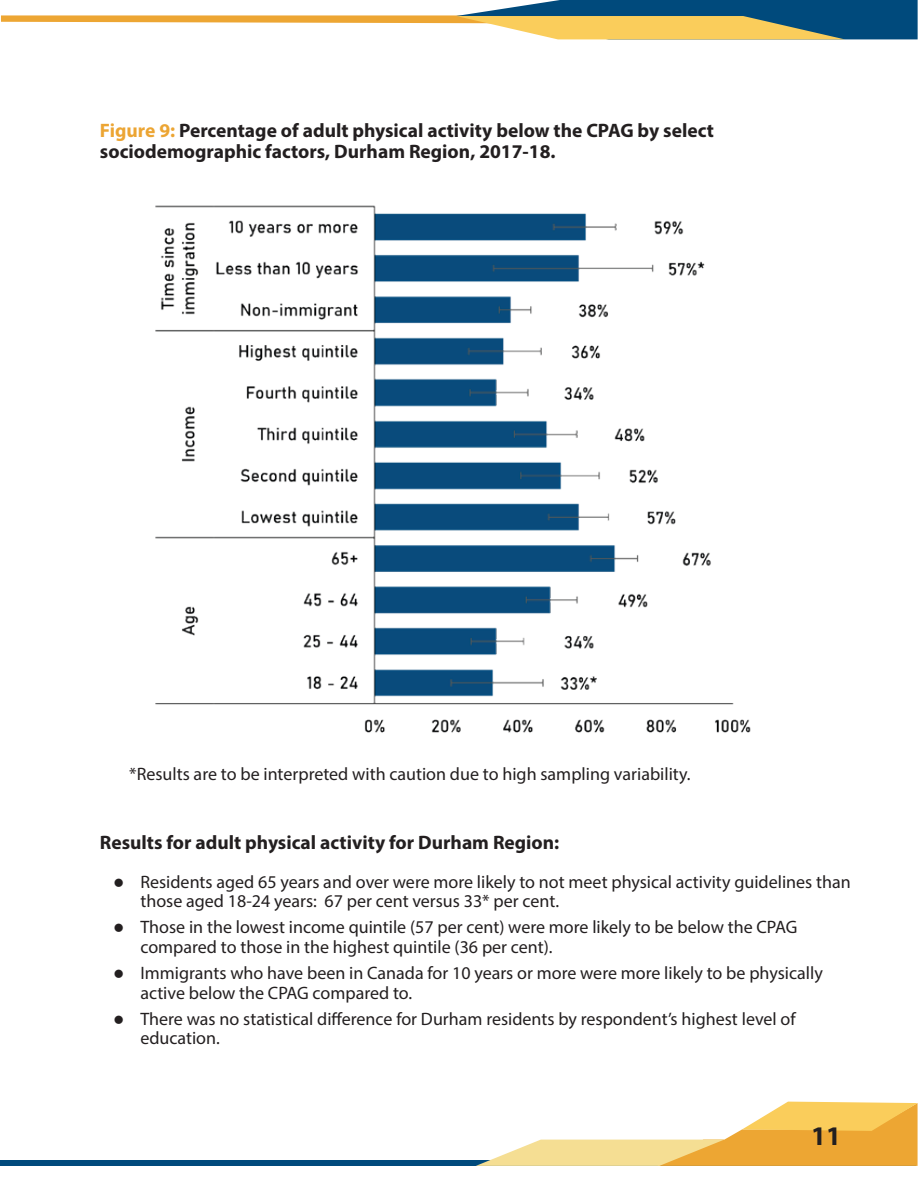
<style>
.page{position:relative;width:918px;height:1188px;background:#fff}
.page>*{position:absolute;margin:0;border:0;box-sizing:border-box;transform-origin:0 0}
.page_numbers_black{font:700 27px "Myriad Pro";color:#231f20}
.Figure_Title{font:700 19.5px/21px "Myriad Pro";color:#231f20}
.Text_Bold{font:700 19.5px "Myriad Pro";color:#231f20}
.Text{font:18px/19.5px "Myriad Pro";color:#231f20}
.s1{color:#eca533}
</style>
<div class="page">
<div style="left:0;top:1160px;width:916px;height:6px;background:#004a7c"></div>
<svg style="left:476px;top:1102px;width:442px;height:64px"></svg>
<svg style="left:1px;top:0;width:917px;height:39px"></svg>
<img style="left:155px;top:205px;width:596px;height:528px">
<p class="Figure_Title" style="left:100px;top:119px;width:616px"><span class="s1">Figure 9:</span> Percentage of adult physical activity below the CPAG by select sociodemographic factors, Durham Region, 2017-18.</p>
<p class="Text" style="left:129px;top:764px;width:563px">*Results are to be interpreted with caution due to high sampling variability.</p>
<p class="Text_Bold" style="left:100px;top:829px;width:461px">Results for adult physical activity for Durham Region:</p>
<p class="Text" style="left:140px;top:872px;width:712px">Residents aged 65 years and over were more likely to not meet physical activity guidelines than those aged 18-24 years: 67 per cent versus 33* per cent.</p>
<p class="Text" style="left:140px;top:917px;width:659px">Those in the lowest income quintile (57 per cent) were more likely to be below the CPAG compared to those in the highest quintile (36 per cent).</p>
<p class="Text" style="left:140px;top:963px;width:684px">Immigrants who have been in Canada for 10 years or more were more likely to be physically active below the CPAG compared to.</p>
<p class="Text" style="left:140px;top:1009px;width:657px">There was no statistical difference for Durham residents by respondent’s highest level of education.</p>
<p class="page_numbers_black" style="left:811px;top:1118px;width:31px">11</p>
</div>
